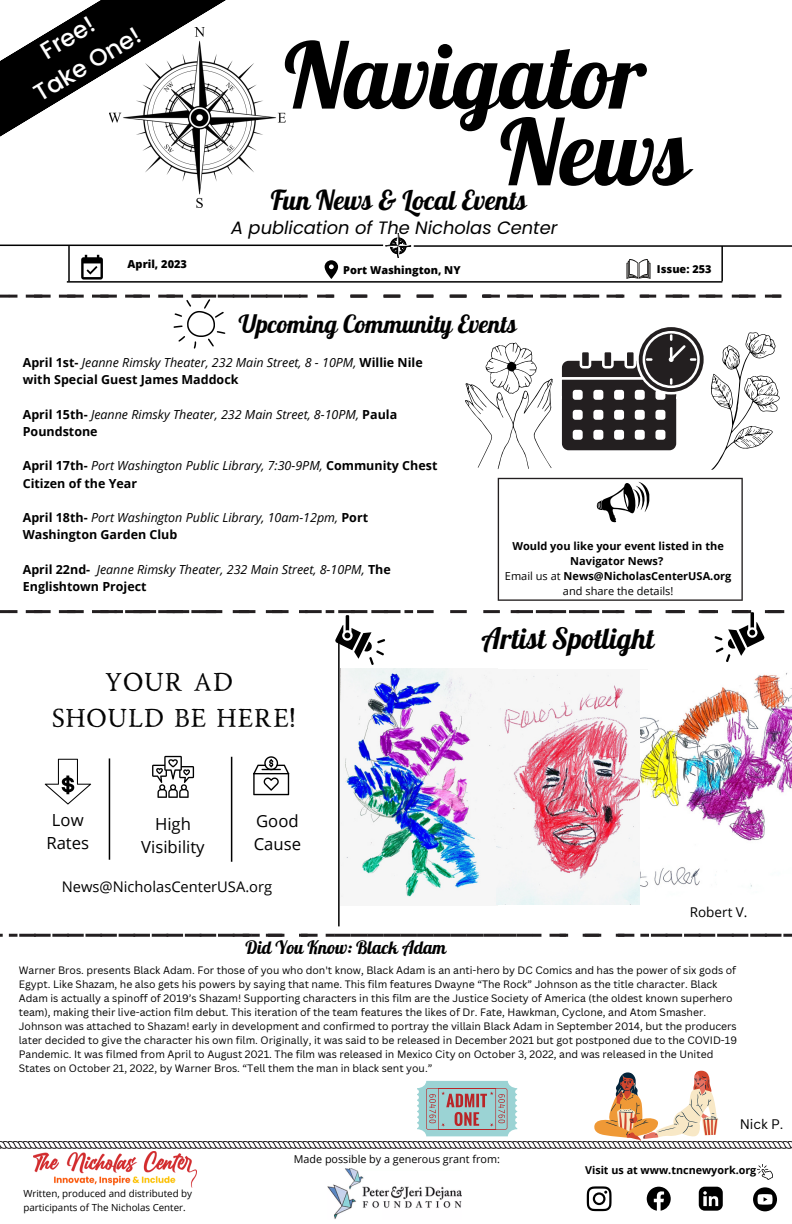
<style>
.page{position:relative;width:792px;height:1224px;background:#fff}
.page>*{position:absolute;margin:0;border:0;box-sizing:border-box;transform-origin:0 0}
.t1{font:90.6px "Lobster";color:#000}
.t2{font:28.8px "Lobster";color:#000}
.t3{font:26.9px "Lobster";color:#000}
.t4{font:26px "Road Race Stamp";color:#000}
.t5{font:24.5px "Lobster";color:#000}
.t6{font:500 23.8px "Poppins";color:#fff}
.t7{font:18px "Lobster";color:#000}
.t8{font:italic 17.9px "Poppins";color:#000}
.t9{font:16.7px "Open Sans";color:#000}
.t10{font:14.7px "Open Sans";color:#000}
.t11{font:13.5px "Open Sans";color:#000}
.t12{font:13.5px "Canva Sans";color:#000}
.t13{font:italic 12.5px/17.2px "Open Sans";color:#000}
.t14{font:700 12.5px/17.2px "Open Sans";color:#000}
.t15{font:700 11px/15.1px "Open Sans";color:#000;text-align:center}
.t16{font:11px "Open Sans";color:#000}
.t17{font:800 11px "Open Sans";color:#000}
.t18{font:800 10.9px "Open Sans";color:#000}
.t19{font:10.8px "Open Sans";color:#000}
.t20{font:700 10.8px "Open Sans";color:#000}
.t21{font:10.5px/14px "Canva Sans";color:#000}
.t22{font:9.8px/13.5px "Open Sans";color:#000}
.s1{font-weight:400;font-style:italic}
.s2{font-weight:700;font-style:normal}
.s3{font-weight:400}
</style>
<div class="page">
<svg style="left:325px;top:260px;width:13px;height:19px"></svg>
<svg style="left:81px;top:255px;width:22px;height:25px"></svg>
<svg style="left:626px;top:259px;width:24px;height:20px"></svg>
<img style="left:166px;top:63px;width:120px;height:145px">
<svg style="left:0;top:0;width:234px;height:173px"></svg>
<svg style="left:152px;top:756px;width:42px;height:42px"></svg>
<hr style="left:231px;top:757px;width:1px;height:105px;background:#000">
<hr style="left:67px;top:281px;width:655px;height:2px;background:#000">
<svg style="left:386px;top:233px;width:25px;height:25px"></svg>
<hr style="left:0;top:245px;width:383px;height:1px;background:#000">
<hr style="left:414px;top:245px;width:378px;height:2px;background:#000">
<hr style="left:68px;top:246px;width:2px;height:35px;background:#000">
<hr style="left:721px;top:246px;width:2px;height:35px;background:#000">
<svg style="left:253px;top:756px;width:36px;height:39px"></svg>
<hr style="left:338px;top:637px;width:2px;height:289px;background:#000">
<hr style="left:109px;top:758px;width:1px;height:102px;background:#000">
<svg style="left:0;top:934px;width:792px;height:3px;background:#4d4a4b"></svg>
<svg style="left:0;top:610px;width:785px;height:55px"></svg>
<svg style="left:587px;top:1186px;width:25px;height:25px"></svg>
<svg style="left:647px;top:1187px;width:24px;height:24px"></svg>
<svg style="left:699px;top:1187px;width:24px;height:24px"></svg>
<img style="left:758px;top:1164px;width:15px;height:15px">
<svg style="left:753px;top:1187px;width:24px;height:24px"></svg>
<img style="left:328px;top:1169px;width:133px;height:50px">
<img style="left:34px;top:1151px;width:163px;height:37px">
<svg style="left:45px;top:759px;width:46px;height:46px"></svg>
<svg style="left:498px;top:478px;width:245px;height:123px"></svg>
<svg style="left:0;top:295px;width:782px;height:175px"></svg>
<img style="left:341px;top:668px;width:300px;height:237px">
<img style="left:641px;top:673px;width:151px;height:214px">
<svg style="left:0;top:1070px;width:792px;height:79px"></svg>
<p class="t6" style="left:34px;top:38px;width:60px;rotate:-31deg">Free!</p>
<p class="t6" style="left:27px;top:81px;width:122px;rotate:-31deg">Take One!</p>
<p class="t1" style="left:284px;top:18px;width:363px">Navigator</p>
<p class="t1" style="left:500px;top:95px;width:191px">News</p>
<p class="t3" style="left:271px;top:184px;width:257px">Fun News &amp; Local Events</p>
<p class="t8" style="left:231px;top:215px;width:328px">A publication of The Nicholas Center</p>
<p class="t17" style="left:128px;top:257px;width:61px">April, 2023</p>
<p class="t18" style="left:657px;top:262px;width:56px">Issue: 253</p>
<p class="t18" style="left:343px;top:262px;width:119px">Port Washington, NY</p>
<p class="t5" style="left:239px;top:308px;width:280px">Upcoming Community Events</p>
<p class="t14" style="left:23px;top:354px;width:401px">April 1st- <span class="s1">Jeanne Rimsky Theater, 232 Main Street, 8 - 10PM,</span> Willie Nile with Special Guest James Maddock</p>
<p class="t13" style="left:23px;top:405px;width:376px"><span class="s2">April 15th-</span> Jeanne Rimsky Theater, 232 Main Street, 8-10PM, <span class="s2">Paula<br>Poundstone</span></p>
<p class="t14" style="left:23px;top:457px;width:416px">April 17th- <span class="s1">Port Washington Public Library, 7:30-9PM,</span> Community Chest<br>Citizen of the Year</p>
<p class="t13" style="left:23px;top:509px;width:347px"><span class="s2">April 18th-</span> Port Washington Public Library, 10am-12pm, <span class="s2">Port<br>Washington Garden Club</span></p>
<p class="t13" style="left:23px;top:561px;width:370px"><span class="s2">April 22nd-</span> Jeanne Rimsky Theater, 232 Main Street, 8-10PM, <span class="s2">The<br>Englishtown Project</span></p>
<p class="t4" style="left:105px;top:673px;width:130px">YOUR AD</p>
<p class="t4" style="left:52px;top:709px;width:245px">SHOULD BE HERE!</p>
<p class="t9" style="left:52px;top:808px;width:33px">Low</p>
<p class="t9" style="left:46px;top:831px;width:44px">Rates</p>
<p class="t9" style="left:155px;top:812px;width:37px">High</p>
<p class="t9" style="left:141px;top:835px;width:65px">Visibility</p>
<p class="t9" style="left:256px;top:809px;width:44px">Good</p>
<p class="t9" style="left:254px;top:833px;width:49px">Cause</p>
<p class="t10" style="left:62px;top:876px;width:212px">News@NicholasCenterUSA.org</p>
<p class="t7" style="left:245px;top:936px;width:203px">Did You Know: Black Adam</p>
<p class="t15" style="left:512px;top:538px;width:213px">Would you like your event listed in the<br>Navigator News?</p>
<p class="t15" style="left:505px;top:569px;width:228px"><span class="s3">Email us at</span> News@NicholasCenterUSA.org</p>
<p class="t16" style="left:563px;top:584px;width:112px">and share the details!</p>
<p class="t2" style="left:482px;top:620px;width:174px">Artist Spotlight</p>
<p class="t11" style="left:690px;top:903px;width:59px">Robert V.</p>
<p class="t21" style="left:19px;top:963px;width:720px">Warner Bros. presents Black Adam. For those of you who don't know, Black Adam is an anti-hero by DC Comics and has the power of six gods of Egypt. Like Shazam, he also gets his powers by saying that name. This film features Dwayne “The Rock” Johnson as the title character. Black Adam is actually a spinoff of 2019’s Shazam! Supporting characters in this film are the Justice Society of America (the oldest known superhero team), making their live-action film debut. This iteration of the team features the likes of Dr. Fate, Hawkman, Cyclone, and Atom Smasher.<br>Johnson was attached to Shazam! early in development and confirmed to portray the villain Black Adam in September 2014, but the producers later decided to give the character his own film. Originally, it was said to be released in December 2021 but got postponed due to the COVID-19<br>Pandemic. It was filmed from April to August 2021. The film was released in Mexico City on October 3, 2022, and was released in the United States on October 21, 2022, by Warner Bros. “Tell them the man in black sent you.”</p>
<p class="t22" style="left:23px;top:1187px;width:170px">Written, produced and distributed by participants of The Nicholas Center.</p>
<p class="t19" style="left:294px;top:1151px;width:207px">Made possible by a generous grant from:</p>
<p class="t12" style="left:740px;top:1115px;width:45px">Nick P.</p>
<p class="t20" style="left:585px;top:1163px;width:173px">Visit us at www.tncnewyork.org</p>
</div>
